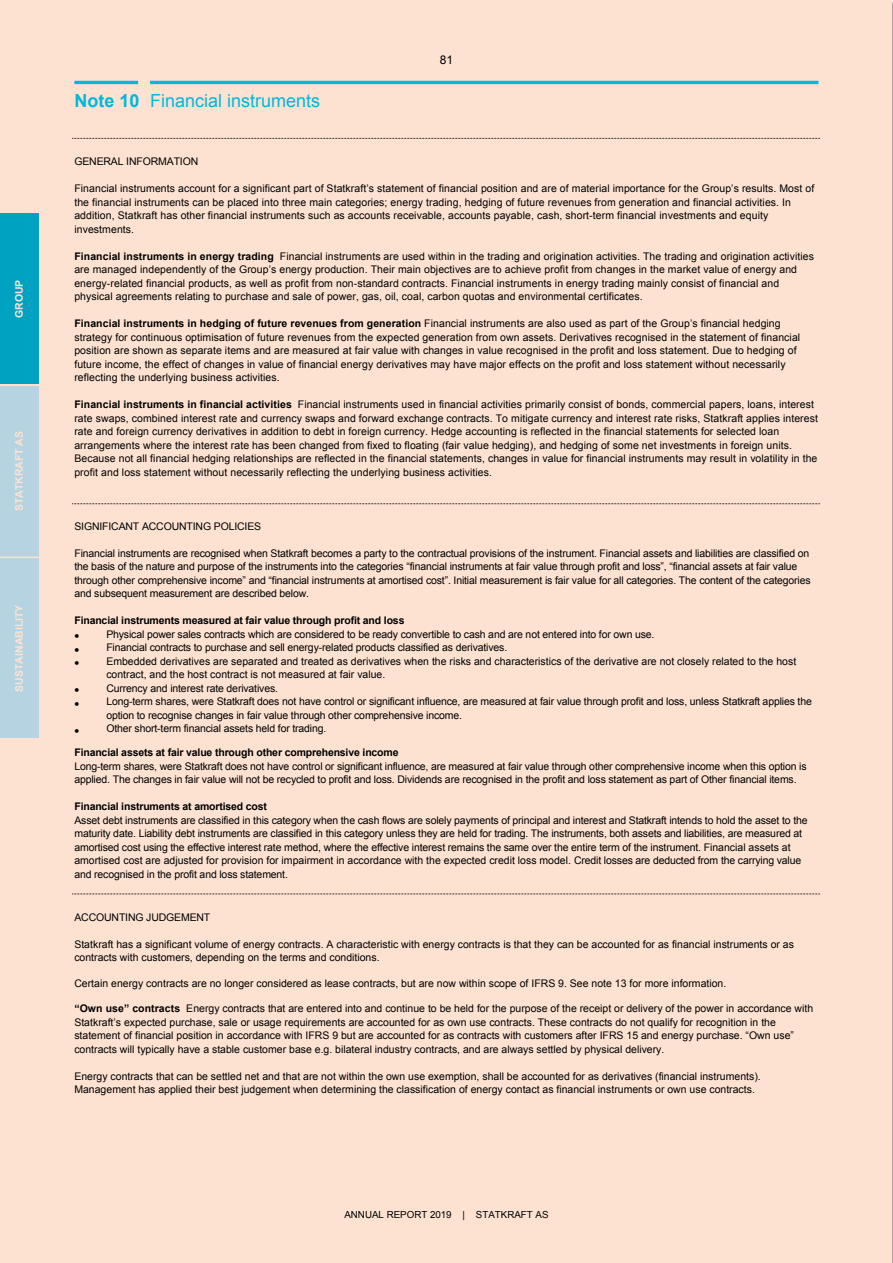
<style>
.page{position:relative;width:893px;height:1263px;background:#fff}
.page>*{position:absolute;margin:0;border:0;box-sizing:border-box;transform-origin:0 0}
.t1{font:18px "Arial";color:#00b8de}
.t2{font:12px "Arial";color:#000}
.t3{font:10.5px/13.5px "Arial";color:#000}
.t4{font:700 10.5px "Arial";letter-spacing:-.015em;color:#000}
.t5{font:700 10.5px "Arial";color:#fee2d1}
.t6{font:10.5px "Symbol";color:#000}
.t7{font:9.75px "Arial";color:#000}
.s1{font-weight:700}
</style>
<div class="page">
<div style="left:0;top:0;width:892px;height:1263px;background:#fee2d1"></div>
<div style="left:0;top:213px;width:38px;height:171px;background:#00a2c2"></div>
<div style="left:0;top:386px;width:38px;height:171px;background:#b5d3e0"></div>
<div style="left:0;top:558px;width:38px;height:180px;background:#b5d3e0"></div>
<hr style="left:0;top:384px;width:38px;height:2px;background:#fee2d1">
<hr style="left:0;top:557px;width:38px;height:1px;background:#fee2d1">
<hr style="left:74px;top:81px;width:64px;height:3px;background:#00b8de">
<hr style="left:150px;top:81px;width:668px;height:3px;background:#00b8de">
<svg style="left:72px;top:138px;width:749px;height:1px"></svg>
<svg style="left:72px;top:503px;width:749px;height:1px"></svg>
<svg style="left:72px;top:893px;width:749px;height:1px"></svg>
<p class="t5" style="left:13px;top:318px;width:40px;rotate:-90deg">GROUP</p>
<p class="t5" style="left:13px;top:511px;width:82px;rotate:-90deg">STATKRAFT AS</p>
<p class="t5" style="left:13px;top:691px;width:88px;rotate:-90deg">SUSTAINABILITY</p>
<h1 class="t1" style="left:74px;top:91px;width:247px"><span class="s1">Note 10</span> Financial instruments</h1>
<p class="t2" style="left:440px;top:54px;width:15px">81</p>
<p class="t3" style="left:74px;top:155px;width:125px">GENERAL INFORMATION</p>
<p class="t3" style="left:74px;top:182px;width:741px">Financial instruments account for a significant part of Statkraft’s statement of financial position and are of material importance for the Group’s results. Most of the financial instruments can be placed into three main categories; energy trading, hedging of future revenues from generation and financial activities. In addition, Statkraft has other financial instruments such as accounts receivable, accounts payable, cash, short-term financial investments and equity investments.</p>
<p class="t3" style="left:74px;top:249px;width:741px"><span class="s1">Financial instruments in energy trading</span> Financial instruments are used within in the trading and origination activities. The trading and origination activities are managed independently of the Group’s energy production. Their main objectives are to achieve profit from changes in the market value of energy and energy-related financial products, as well as profit from non-standard contracts. Financial instruments in energy trading mainly consist of financial and physical agreements relating to purchase and sale of power, gas, oil, coal, carbon quotas and environmental certificates.</p>
<p class="t3" style="left:74px;top:317px;width:727px"><span class="s1">Financial instruments in hedging of future revenues from generation</span> Financial instruments are also used as part of the Group’s financial hedging strategy for continuous optimisation of future revenues from the expected generation from own assets. Derivatives recognised in the statement of financial position are shown as separate items and are measured at fair value with changes in value recognised in the profit and loss statement. Due to hedging of future income, the effect of changes in value of financial energy derivatives may have major effects on the profit and loss statement without necessarily reflecting the underlying business activities.</p>
<p class="t3" style="left:74px;top:398px;width:745px"><span class="s1">Financial instruments in financial activities</span> Financial instruments used in financial activities primarily consist of bonds, commercial papers, loans, interest rate swaps, combined interest rate and currency swaps and forward exchange contracts. To mitigate currency and interest rate risks, Statkraft applies interest rate and foreign currency derivatives in addition to debt in foreign currency. Hedge accounting is reflected in the financial statements for selected loan arrangements where the interest rate has been changed from fixed to floating (fair value hedging), and hedging of some net investments in foreign units.<br>Because not all financial hedging relationships are reflected in the financial statements, changes in value for financial instruments may result in volatility in the profit and loss statement without necessarily reflecting the underlying business activities.</p>
<p class="t3" style="left:74px;top:520px;width:188px">SIGNIFICANT ACCOUNTING POLICIES</p>
<p class="t3" style="left:74px;top:546px;width:738px">Financial instruments are recognised when Statkraft becomes a party to the contractual provisions of the instrument. Financial assets and liabilities are classified on the basis of the nature and purpose of the instruments into the categories “financial instruments at fair value through profit and loss”, “financial assets at fair value through other comprehensive income” and “financial instruments at amortised cost”. Initial measurement is fair value for all categories. The content of the categories and subsequent measurement are described below.</p>
<p class="t4" style="left:74px;top:615px;width:332px">Financial instruments measured at fair value through profit and loss</p>
<p class="t6" style="left:74px;top:629px;width:6px">•</p>
<p class="t3" style="left:106px;top:627px;width:550px">Physical power sales contracts which are considered to be ready convertible to cash and are not entered into for own use.</p>
<p class="t6" style="left:74px;top:642px;width:6px">•</p>
<p class="t3" style="left:106px;top:641px;width:402px">Financial contracts to purchase and sell energy-related products classified as derivatives.</p>
<p class="t6" style="left:74px;top:656px;width:6px">•</p>
<p class="t3" style="left:106px;top:654px;width:691px">Embedded derivatives are separated and treated as derivatives when the risks and characteristics of the derivative are not closely related to the host contract, and the host contract is not measured at fair value.</p>
<p class="t6" style="left:74px;top:683px;width:6px">•</p>
<p class="t3" style="left:106px;top:681px;width:173px">Currency and interest rate derivatives.</p>
<p class="t6" style="left:74px;top:696px;width:6px">•</p>
<p class="t3" style="left:106px;top:695px;width:707px">Long-term shares, were Statkraft does not have control or significant influence, are measured at fair value through profit and loss, unless Statkraft applies the option to recognise changes in fair value through other comprehensive income.</p>
<p class="t6" style="left:74px;top:723px;width:6px">•</p>
<p class="t3" style="left:106px;top:722px;width:222px">Other short-term financial assets held for trading.</p>
<p class="t4" style="left:74px;top:747px;width:326px">Financial assets at fair value through other comprehensive income</p>
<p class="t3" style="left:74px;top:759px;width:734px">Long-term shares, were Statkraft does not have control or significant influence, are measured at fair value through other comprehensive income when this option is applied. The changes in fair value will not be recycled to profit and loss. Dividends are recognised in the profit and loss statement as part of Other financial items.</p>
<p class="t4" style="left:74px;top:801px;width:194px">Financial instruments at amortised cost</p>
<p class="t3" style="left:74px;top:813px;width:735px">Asset debt instruments are classified in this category when the cash flows are solely payments of principal and interest and Statkraft intends to hold the asset to the maturity date. Liability debt instruments are classified in this category unless they are held for trading. The instruments, both assets and liabilities, are measured at amortised cost using the effective interest rate method, where the effective interest remains the same over the entire term of the instrument. Financial assets at amortised cost are adjusted for provision for impairment in accordance with the expected credit loss model. Credit losses are deducted from the carrying value and recognised in the profit and loss statement.</p>
<p class="t3" style="left:74px;top:910px;width:137px">ACCOUNTING JUDGEMENT</p>
<p class="t3" style="left:74px;top:937px;width:721px">Statkraft has a significant volume of energy contracts. A characteristic with energy contracts is that they can be accounted for as financial instruments or as contracts with customers, depending on the terms and conditions.</p>
<p class="t3" style="left:74px;top:976px;width:653px">Certain energy contracts are no longer considered as lease contracts, but are now within scope of IFRS 9. See note 13 for more information.</p>
<p class="t3" style="left:74px;top:1002px;width:740px"><span class="s1">“Own use” contracts</span> Energy contracts that are entered into and continue to be held for the purpose of the receipt or delivery of the power in accordance with Statkraft’s expected purchase, sale or usage requirements are accounted for as own use contracts. These contracts do not qualify for recognition in the statement of financial position in accordance with IFRS 9 but are accounted for as contracts with customers after IFRS 15 and energy purchase. “Own use” contracts will typically have a stable customer base e.g. bilateral industry contracts, and are always settled by physical delivery.</p>
<p class="t3" style="left:74px;top:1069px;width:688px">Energy contracts that can be settled net and that are not within the own use exemption, shall be accounted for as derivatives (financial instruments).<br>Management has applied their best judgement when determining the classification of energy contact as financial instruments or own use contracts.</p>
<p class="t7" style="left:344px;top:1209px;width:206px">ANNUAL REPORT 2019 | STATKRAFT AS</p>
</div>
